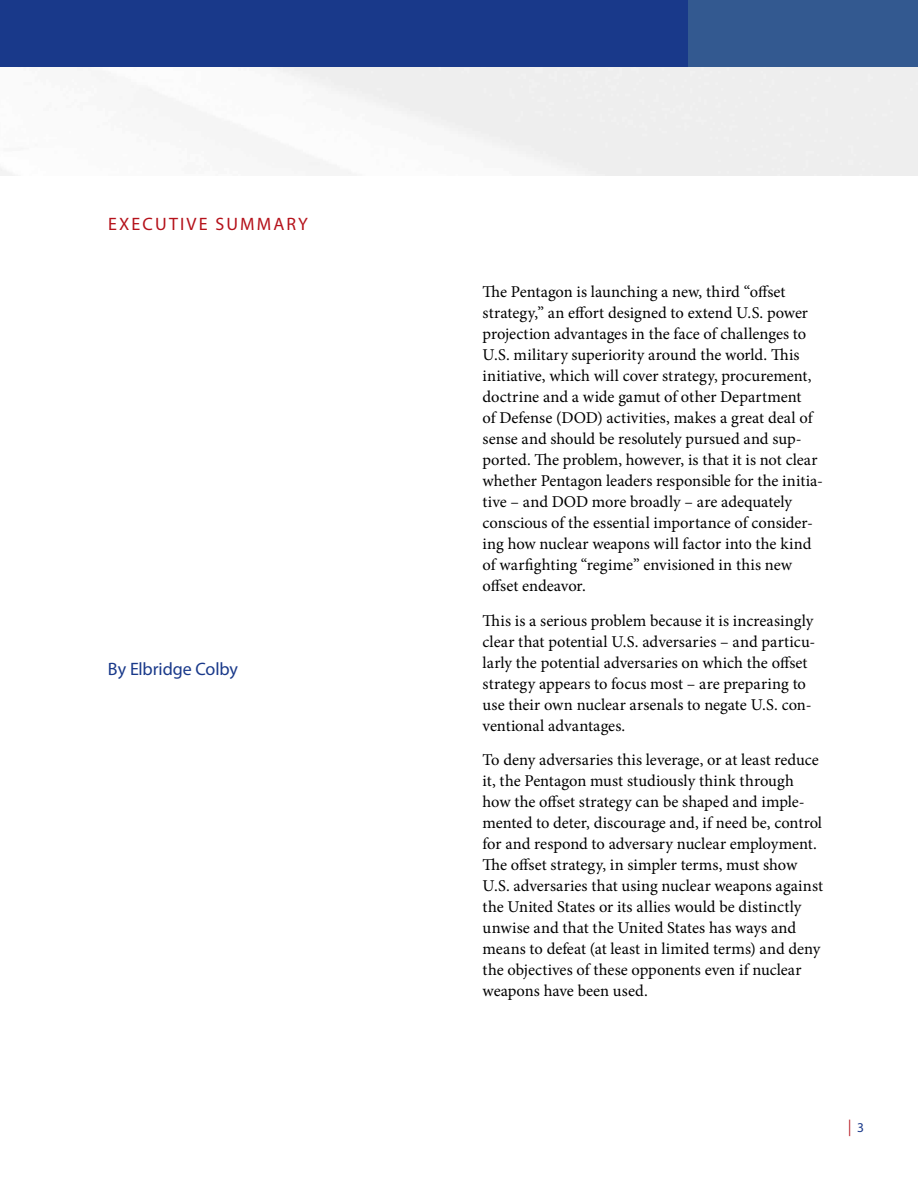
<style>
.page{position:relative;width:918px;height:1188px;background:#fff}
.page>*{position:absolute;margin:0;border:0;box-sizing:border-box;transform-origin:0 0}
.t1{font:18px "Myriad Pro";letter-spacing:.12em;color:#b5121b}
.t2{font:18px "Myriad Pro";letter-spacing:-.005em;color:#19398a}
.t3{font:16.5px/21px "Minion Pro";color:#000}
.t4{font:16.5px "Myriad Pro";color:#b5121b;scale:.82 1}
.s1{font-size:13.5px;color:#19398a}
</style>
<div class="page">
<div style="left:0;top:0;width:688px;height:68px;background:#19398a"></div>
<div style="left:688px;top:0;width:230px;height:68px;background:#335990"></div>
<hr style="left:0;top:0;width:1px;height:1188px;background:#19398a">
<p class="t1" style="left:108px;top:212px;width:201px">EXECUTIVE SUMMARY</p>
<p class="t2" style="left:108px;top:658px;width:131px">By Elbridge Colby</p>
<p class="t3" style="left:483px;top:281px;width:342px">The Pentagon is launching a new, third “offset strategy,” an effort designed to extend U.S. power projection advantages in the face of challenges to U.S. military superiority around the world. This initiative, which will cover strategy, procurement, doctrine and a wide gamut of other Department<br>of Defense (DOD) activities, makes a great deal of sense and should be resolutely pursued and sup&shy;ported. The problem, however, is that it is not clear whether Pentagon leaders responsible for the initia&shy;tive – and DOD more broadly – are adequately conscious of the essential importance of consider&shy;ing how nuclear weapons will factor into the kind of warfighting “regime” envisioned in this new offset endeavor.</p>
<p class="t3" style="left:483px;top:610px;width:334px">This is a serious problem because it is increasingly clear that potential U.S. adversaries – and particu&shy;larly the potential adversaries on which the offset strategy appears to focus most – are preparing to use their own nuclear arsenals to negate U.S. con&shy;ventional advantages.</p>
<p class="t3" style="left:483px;top:749px;width:342px">To deny adversaries this leverage, or at least reduce it, the Pentagon must studiously think through how the offset strategy can be shaped and imple&shy;mented to deter, discourage and, if need be, control for and respond to adversary nuclear employment.<br>The offset strategy, in simpler terms, must show U.S. adversaries that using nuclear weapons against the United States or its allies would be distinctly unwise and that the United States has ways and means to defeat (at least in limited terms) and deny the objectives of these opponents even if nuclear weapons have been used.</p>
<p class="t4" style="left:848px;top:1116px;width:21px">| <span class="s1">3</span></p>
</div>
